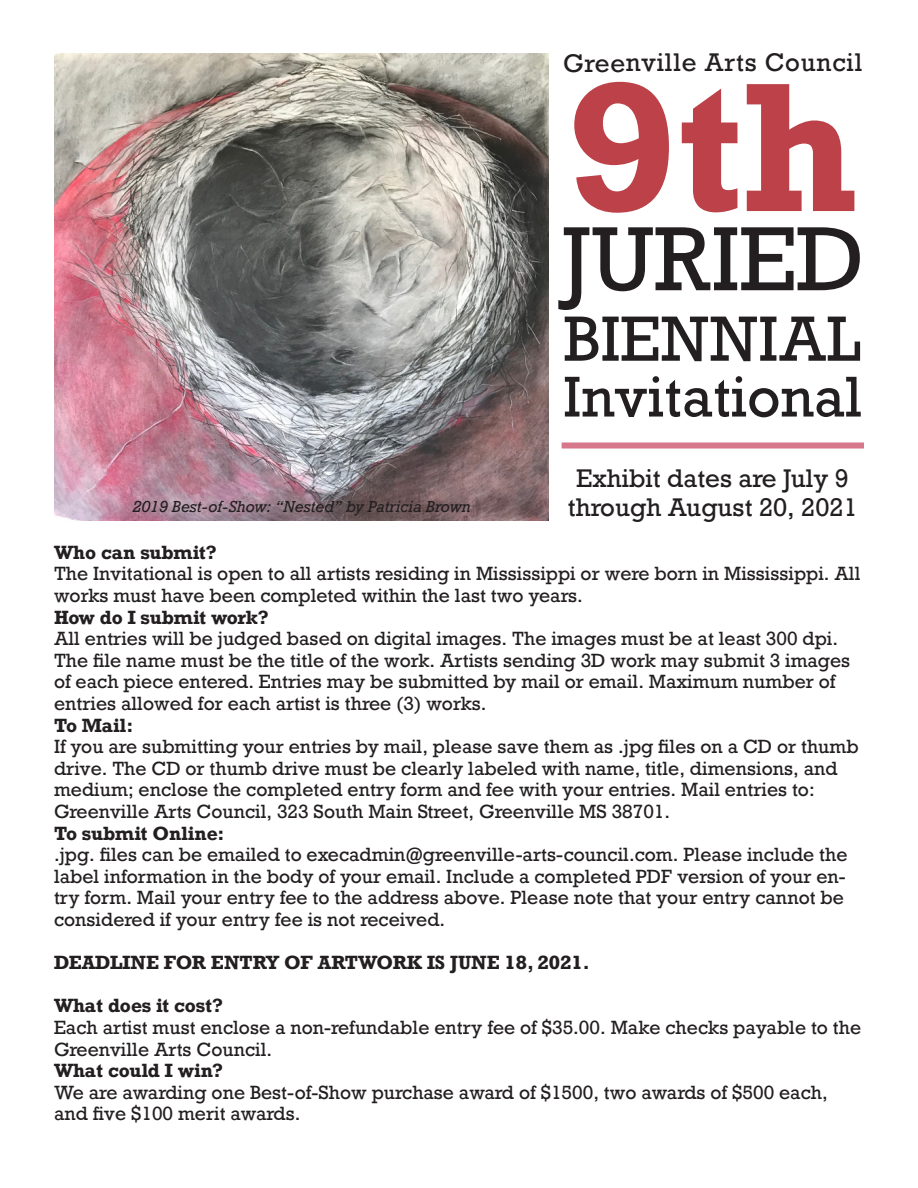
<style>
.page{position:relative;width:918px;height:1188px;background:#fff}
.page>*{position:absolute;margin:0;border:0;box-sizing:border-box;transform-origin:0 0}
.t1{font:700 172.5px "Rockwell";color:#bc4148}
.t2{font:85.5px "Rockwell";color:#231f20}
.t3{font:60px "Rockwell";color:#231f20}
.t4{font:54px "Rockwell";color:#231f20}
.t5{font:24px "Rockwell";color:#231f20}
.t6{font:24px "Rockwell";letter-spacing:.03em;color:#231f20}
.t7{font:18px/21.6px "Rockwell";color:#231f20}
.t8{font:700 18px "Rockwell";color:#231f20}
.t9{font:italic 15px "Rockwell";color:#231f20}
</style>
<div class="page">
<img style="left:54px;top:54px;width:495px;height:466px">
<div style="left:562px;top:442px;width:302px;height:6px;background:#d6778b"></div>
<p class="t6" style="left:563px;top:47px;width:301px">Greenville Arts Council</p>
<p class="t1" style="left:567px;top:37px;width:292px">9th</p>
<p class="t2" style="left:562px;top:206px;width:304px">JURIED</p>
<p class="t3" style="left:564px;top:302px;width:300px">BIENNIAL</p>
<p class="t4" style="left:563px;top:364px;width:301px">Invitational</p>
<p class="t5" style="left:577px;top:464px;width:274px">Exhibit dates are July 9</p>
<p class="t9" style="left:133px;top:497px;width:340px">2019 Best-of-Show: “Nested” by Patricia Brown</p>
<p class="t5" style="left:568px;top:493px;width:291px">through August 20, 2021</p>
<p class="t8" style="left:54px;top:541px;width:164px">Who can submit?</p>
<p class="t7" style="left:54px;top:563px;width:808px">The Invitational is open to all artists residing in Mississippi or were born in Mississippi. All works must have been completed within the last two years.</p>
<p class="t8" style="left:54px;top:605px;width:216px">How do I submit work?</p>
<p class="t7" style="left:54px;top:628px;width:798px">All entries will be judged based on digital images. The images must be at least 300 dpi.<br>The file name must be the title of the work. Artists sending 3D work may submit 3 images of each piece entered. Entries may be submitted by mail or email. Maximum number of entries allowed for each artist is three (3) works.</p>
<p class="t8" style="left:54px;top:713px;width:81px">To Mail:</p>
<p class="t7" style="left:54px;top:736px;width:806px">If you are submitting your entries by mail, please save them as .jpg files on a CD or thumb drive. The CD or thumb drive must be clearly labeled with name, title, dimensions, and medium; enclose the completed entry form and fee with your entries. Mail entries to:<br>Greenville Arts Council, 323 South Main Street, Greenville MS 38701.</p>
<p class="t8" style="left:54px;top:821px;width:172px">To submit Online:</p>
<p class="t7" style="left:54px;top:844px;width:795px">.jpg. files can be emailed to execadmin@greenville-arts-council.com. Please include the label information in the body of your email. Include a completed PDF version of your en&shy;try form. Mail your entry fee to the address above. Please note that your entry cannot be considered if your entry fee is not received.</p>
<p class="t8" style="left:54px;top:951px;width:537px">DEADLINE FOR ENTRY OF ARTWORK IS JUNE 18, 2021.</p>
<p class="t8" style="left:54px;top:994px;width:171px">What does it cost?</p>
<p class="t7" style="left:54px;top:1017px;width:809px">Each artist must enclose a non-refundable entry fee of $35.00. Make checks payable to the<br>Greenville Arts Council.</p>
<p class="t8" style="left:54px;top:1059px;width:171px">What could I win?</p>
<p class="t7" style="left:54px;top:1082px;width:775px">We are awarding one Best-of-Show purchase award of $1500, two awards of $500 each, and five $100 merit awards.</p>
</div>
